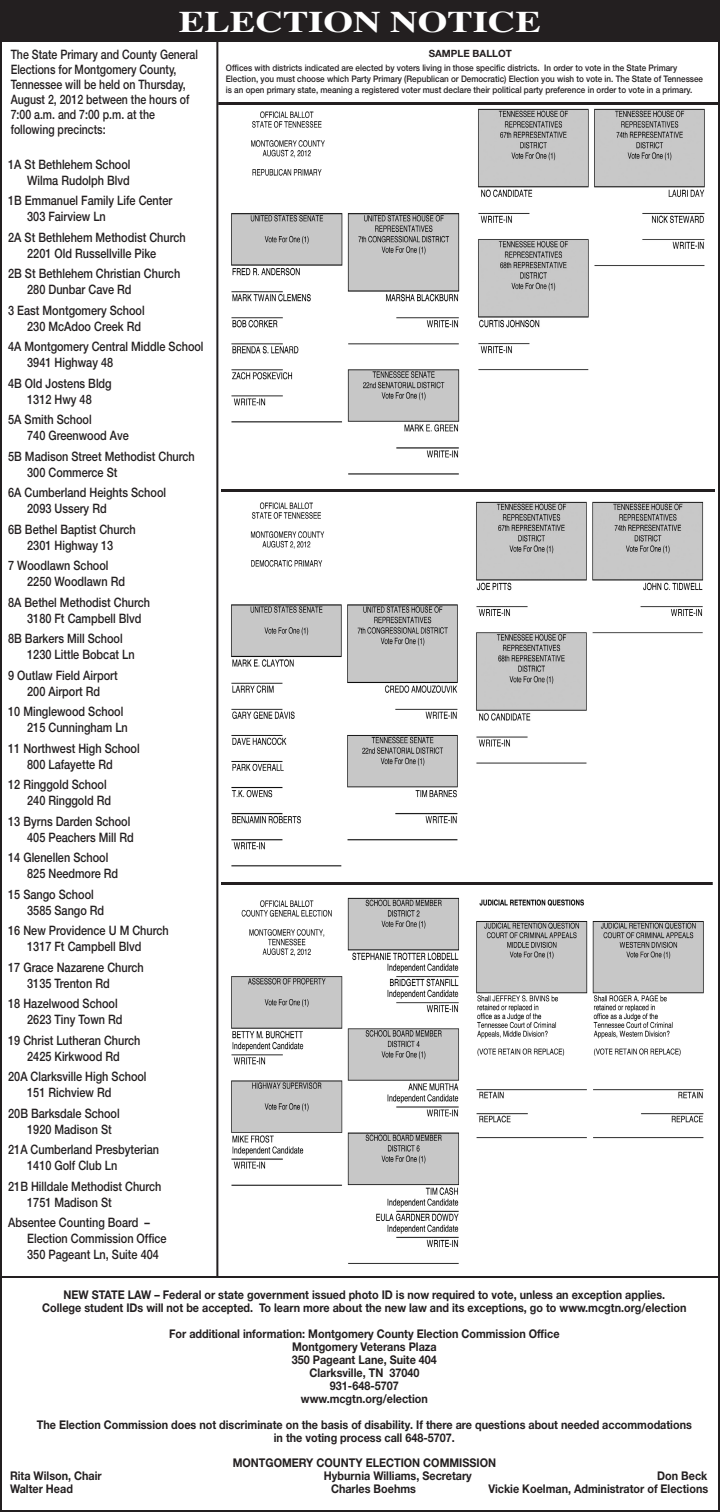
<style>
.page{position:relative;width:720px;height:1512px;background:#fff}
.page>*{position:absolute;margin:0;border:0;box-sizing:border-box;transform-origin:0 0}
.t1{font:700 30px "Times";color:#fff;scale:1.27 1}
.t2{font:500 13px/16px "Helvetica Neue LT Pro";color:#231f20;scale:.84 1}
.t3{font:500 13px/15px "Helvetica Neue LT Pro";color:#231f20;scale:.81 1}
.t4{font:700 12px/13px "Helvetica Neue LT Pro";color:#231f20;text-align:center;scale:.9 1}
.t5{font:700 10px "Helvetica Neue LT Pro";color:#231f20}
.t6{font:500 9px/11px "Helvetica Neue LT Pro";color:#231f20;scale:.9 1}
</style>
<div class="page">
<hr style="left:218px;top:102px;width:502px;height:3px;background:#231f20">
<img style="left:231px;top:111px;width:229px;height:364px">
<img style="left:478px;top:108px;width:227px;height:263px">
<img style="left:231px;top:502px;width:227px;height:365px">
<img style="left:476px;top:501px;width:228px;height:263px">
<img style="left:231px;top:897px;width:228px;height:367px">
<img style="left:476px;top:899px;width:228px;height:240px">
<hr style="left:221px;top:489px;width:494px;height:3px;background:#231f20">
<hr style="left:221px;top:882px;width:492px;height:3px;background:#231f20">
<div style="left:0;top:0;width:720px;height:42px;background:#231f20"></div>
<hr style="left:216px;top:42px;width:2px;height:1236px;background:#231f20">
<hr style="left:2px;top:1276px;width:716px;height:2px;background:#231f20">
<p class="t1" style="left:179px;top:-7px;width:287px">ELECTION NOTICE</p>
<p class="t6" style="left:226px;top:63px;width:532px">Offices with districts indicated are elected by voters living in those specific districts. In order to vote in the State Primary<br>Election, you must choose which Party Primary (Republican or Democratic) Election you wish to vote in. The State of Tennessee is an open primary state, meaning a registered voter must declare their political party preference in order to vote in a primary.</p>
<p class="t3" style="left:11px;top:47px;width:233px">The State Primary and County General<br>Elections for Montgomery County,<br>Tennessee will be held on Thursday,<br>August 2, 2012 between the hours of<br>7:00 a.m. and 7:00 p.m. at the following precincts:</p>
<p class="t2" style="left:8px;top:156px;width:147px;text-align:right">1A St Bethlehem School<br>Wilma Rudolph Blvd</p>
<p class="t2" style="left:27px;top:193px;width:174px;text-indent:-19px">1B Emmanuel Family Life Center<br>303 Fairview Ln</p>
<p class="t2" style="left:27px;top:229px;width:190px;text-indent:-19px">2A St Bethlehem Methodist Church<br>2201 Old Russellville Pike</p>
<p class="t2" style="left:27px;top:266px;width:184px;text-indent:-19px">2B St Bethlehem Christian Church<br>280 Dunbar Cave Rd</p>
<p class="t2" style="left:8px;top:302px;width:164px;text-align:right">3 East Montgomery School<br>230 McAdoo Creek Rd</p>
<p class="t2" style="left:27px;top:339px;width:212px;text-indent:-19px">4A Montgomery Central Middle School<br>3941 Highway 48</p>
<p class="t2" style="left:8px;top:375px;width:125px;text-align:center">4B Old Jostens Bldg<br>1312 Hwy 48</p>
<p class="t2" style="left:27px;top:412px;width:122px;text-indent:-19px">5A Smith School<br>740 Greenwood Ave</p>
<p class="t2" style="left:27px;top:448px;width:201px;text-indent:-19px">5B Madison Street Methodist Church<br>300 Commerce St</p>
<p class="t2" style="left:27px;top:485px;width:167px;text-indent:-19px">6A Cumberland Heights School<br>2093 Ussery Rd</p>
<p class="t2" style="left:8px;top:521px;width:153px;text-align:center">6B Bethel Baptist Church<br>2301 Highway 13</p>
<p class="t2" style="left:27px;top:558px;width:118px;text-indent:-19px">7 Woodlawn School<br>2250 Woodlawn Rd</p>
<p class="t2" style="left:27px;top:594px;width:148px;text-indent:-19px">8A Bethel Methodist Church<br>3180 Ft Campbell Blvd</p>
<p class="t2" style="left:27px;top:631px;width:129px;text-indent:-19px">8B Barkers Mill School<br>1230 Little Bobcat Ln</p>
<p class="t2" style="left:8px;top:667px;width:132px;text-align:center">9 Outlaw Field Airport<br>200 Airport Rd</p>
<p class="t2" style="left:27px;top:704px;width:121px;text-indent:-19px">10 Minglewood School<br>215 Cunningham Ln</p>
<p class="t2" style="left:27px;top:740px;width:135px;text-indent:-19px">11 Northwest High School<br>800 Lafayette Rd</p>
<p class="t2" style="left:27px;top:777px;width:101px;text-indent:-19px">12 Ringgold School<br>240 Ringgold Rd</p>
<p class="t2" style="left:8px;top:813px;width:151px;text-align:right">13 Byrns Darden School<br>405 Peachers Mill Rd</p>
<p class="t2" style="left:27px;top:850px;width:110px;text-indent:-19px">14 Glenellen School<br>825 Needmore Rd</p>
<p class="t2" style="left:27px;top:886px;width:93px;text-indent:-19px">15 Sango School<br>3585 Sango Rd</p>
<p class="t2" style="left:27px;top:923px;width:170px;text-indent:-19px">16 New Providence U M Church<br>1317 Ft Campbell Blvd</p>
<p class="t2" style="left:27px;top:959px;width:140px;text-indent:-19px">17 Grace Nazarene Church<br>3135 Trenton Rd</p>
<p class="t2" style="left:27px;top:996px;width:115px;text-indent:-19px">18 Hazelwood School<br>2623 Tiny Town Rd</p>
<p class="t2" style="left:8px;top:1032px;width:159px;text-align:center">19 Christ Lutheran Church<br>2425 Kirkwood Rd</p>
<p class="t2" style="left:27px;top:1069px;width:144px;text-indent:-19px">20A Clarksville High School<br>151 Richview Rd</p>
<p class="t2" style="left:27px;top:1105px;width:112px;text-indent:-19px">20B Barksdale School<br>1920 Madison St</p>
<p class="t2" style="left:27px;top:1142px;width:159px;text-indent:-19px">21A Cumberland Presbyterian<br>1410 Golf Club Ln</p>
<p class="t2" style="left:27px;top:1178px;width:161px;text-indent:-19px">21B Hilldale Methodist Church<br>1751 Madison St</p>
<p class="t2" style="left:27px;top:1215px;width:167px;text-indent:-19px">Absentee Counting Board –<br>Election Commission Office<br>350 Pageant Ln, Suite 404</p>
<p class="t4" style="left:42px;top:1287px;width:717px">NEW STATE LAW – Federal or state government issued photo ID is now required to vote, unless an exception applies.<br>College student IDs will not be accepted. To learn more about the new law and its exceptions, go to www.mcgtn.org/election</p>
<p class="t4" style="left:169px;top:1326px;width:435px">For additional information: Montgomery County Election Commission Office</p>
<p class="t4" style="left:292px;top:1339px;width:162px">Montgomery Veterans Plaza</p>
<p class="t4" style="left:292px;top:1352px;width:163px">350 Pageant Lane, Suite 404</p>
<p class="t4" style="left:309px;top:1365px;width:124px">Clarksville, TN 37040</p>
<p class="t4" style="left:330px;top:1378px;width:78px">931-648-5707</p>
<p class="t4" style="left:301px;top:1391px;width:143px">www.mcgtn.org/election</p>
<p class="t4" style="left:37px;top:1417px;width:729px">The Election Commission does not discriminate on the basis of disability. If there are questions about needed accommodations in the voting process call 648-5707.</p>
<p class="t4" style="left:233px;top:1456px;width:294px">MONTGOMERY COUNTY ELECTION COMMISSION</p>
<p class="t4" style="left:10px;top:1469px;width:103px">Rita Wilson, Chair</p>
<p class="t4" style="left:324px;top:1469px;width:166px">Hyburnia Williams, Secretary</p>
<p class="t4" style="left:657px;top:1469px;width:57px">Don Beck</p>
<p class="t4" style="left:10px;top:1482px;width:71px">Walter Head</p>
<p class="t4" style="left:331px;top:1482px;width:96px">Charles Boehms</p>
<p class="t4" style="left:489px;top:1482px;width:246px">Vickie Koelman, Administrator of Elections</p>
<p class="t5" style="left:429px;top:47px;width:85px">SAMPLE BALLOT</p>
</div>
